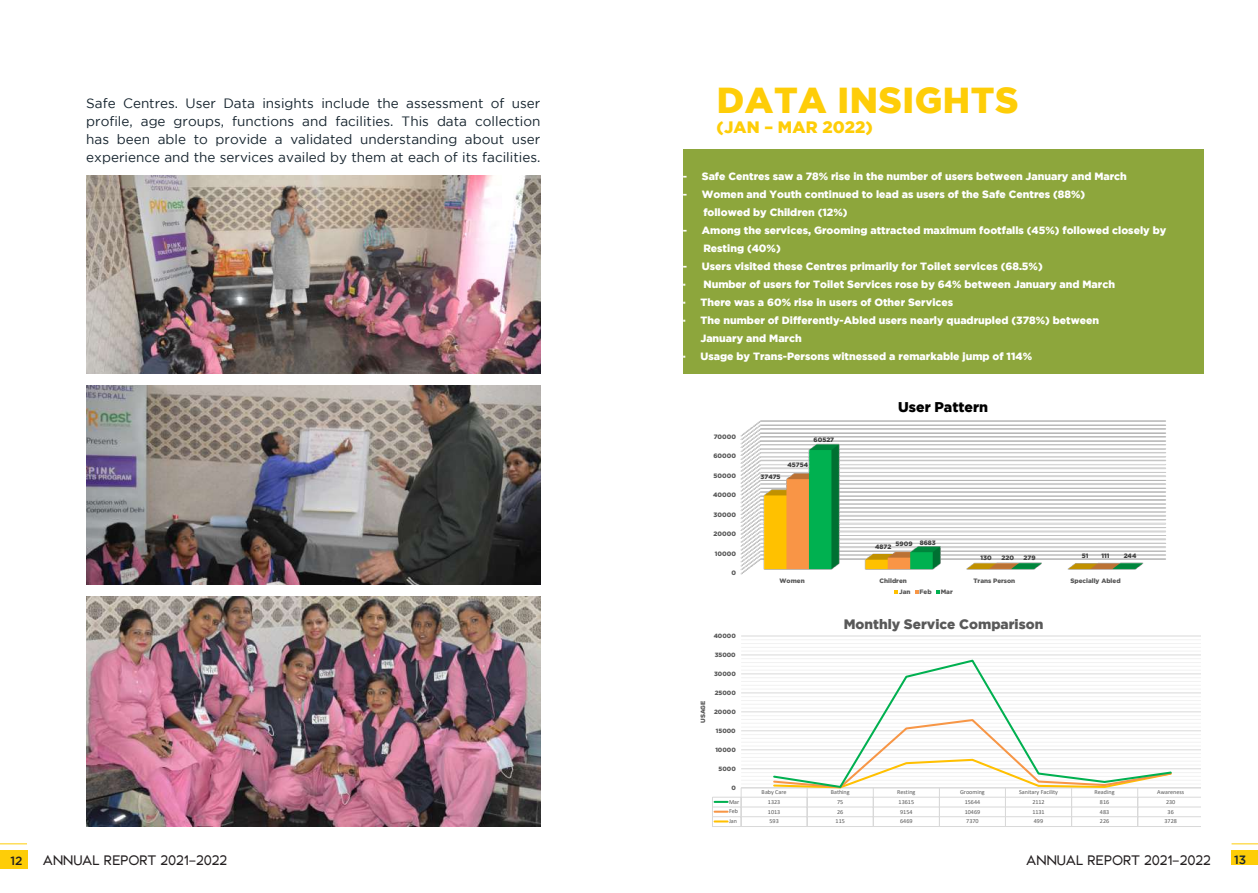
<style>
.page{position:relative;width:1258px;height:893px;background:#fff}
.page>*{position:absolute;margin:0;border:0;box-sizing:border-box;transform-origin:0 0}
.t1{font:900 36px "Gotham";letter-spacing:.015em;color:#fecd08}
.t2{font:900 16.5px "Gotham";letter-spacing:.015em;color:#fecd08}
.t3{font:900 14.1px "Gotham";color:#000}
.t4{font:900 13.65px "Gotham";color:#595959}
.t5{font:13.5px/18px "Gotham";color:#16242e;text-align:justify}
.t6{font:13.5px "Atami";letter-spacing:-.005em;color:#231f20}
.t7{font:500 12px "Gotham";color:#231f20}
.t8{font:500 12px "Gotham";color:#16242e}
.t9{font:900 10.5px/18px "Gotham";color:#fff}
.t10{font:900 6.3px "Gotham";letter-spacing:.005em;color:#595959}
.t11{font:900 6.3px "Gotham";letter-spacing:.005em;color:#404040}
.t12{font:6.15px "Calibri";color:#595959}
.t13{font:900 6.15px "Gotham";letter-spacing:.005em;color:#595959}
</style>
<div class="page">
<div style="left:0;top:849px;width:27px;height:19px;background:#fecd08"></div>
<svg style="left:0;top:843px;width:27px;height:1px"></svg>
<div style="left:1231px;top:849px;width:26px;height:15px;background:#fecd08"></div>
<svg style="left:1231px;top:843px;width:26px;height:1px"></svg>
<img style="left:86px;top:596px;width:454px;height:230px">
<div style="left:682px;top:149px;width:521px;height:225px;background:#8da63c"></div>
<svg style="left:712px;top:635px;width:489px;height:192px"></svg>
<svg style="left:740px;top:420px;width:426px;height:174px"></svg>
<img style="left:86px;top:175px;width:454px;height:199px">
<img style="left:86px;top:385px;width:454px;height:199px">
<p class="t5" style="left:86px;top:94px;width:455px">Safe Centres. User Data insights include the assessment of user profile, age groups, functions and facilities. This data collection has been able to provide a validated understanding about user experience and the services availed by them at each of its facilities.</p>
<h1 class="t1" style="left:716px;top:79px;width:303px">DATA INSIGHTS</h1>
<h2 class="t2" style="left:716px;top:117px;width:158px">(JAN – MAR 2022)</h2>
<p class="t9" style="left:682px;top:167px;width:445px">- Safe Centres saw a 78% rise in the number of users between January and March</p>
<p class="t9" style="left:703px;top:185px;width:383px;text-indent:-20px">- Women and Youth continued to lead as users of the Safe Centres (88%) followed by Children (12%)</p>
<p class="t9" style="left:703px;top:221px;width:464px;text-indent:-20px">- Among the services, Grooming attracted maximum footfalls (45%) followed closely by<br>Resting (40%)</p>
<p class="t9" style="left:682px;top:257px;width:361px">- Users visited these Centres primarily for Toilet services (68.5%)</p>
<p class="t9" style="left:682px;top:275px;width:433px">· Number of users for Toilet Services rose by 64% between January and March</p>
<p class="t9" style="left:682px;top:293px;width:272px">· There was a 60% rise in users of Other Services</p>
<p class="t9" style="left:682px;top:311px;width:417px">· The number of Differently-Abled users nearly quadrupled (378%) between</p>
<p class="t9" style="left:700px;top:329px;width:103px">January and March</p>
<p class="t9" style="left:682px;top:347px;width:350px">· Usage by Trans-Persons witnessed a remarkable jump of 114%</p>
<p class="t10" style="left:713px;top:432px;width:24px">70000</p>
<p class="t10" style="left:713px;top:452px;width:24px">60000</p>
<p class="t10" style="left:713px;top:471px;width:24px">50000</p>
<p class="t10" style="left:713px;top:491px;width:24px">40000</p>
<p class="t10" style="left:713px;top:510px;width:24px">30000</p>
<p class="t10" style="left:713px;top:530px;width:24px">20000</p>
<p class="t10" style="left:714px;top:549px;width:23px">10000</p>
<p class="t10" style="left:731px;top:569px;width:6px">0</p>
<p class="t11" style="left:813px;top:436px;width:22px">60527</p>
<p class="t11" style="left:787px;top:461px;width:22px">45754</p>
<p class="t11" style="left:760px;top:473px;width:22px">37475</p>
<h3 class="t3" style="left:898px;top:398px;width:91px">User Pattern</h3>
<p class="t11" style="left:919px;top:539px;width:18px">8683</p>
<p class="t11" style="left:895px;top:540px;width:19px">5909</p>
<p class="t11" style="left:875px;top:543px;width:18px">4872</p>
<p class="t11" style="left:1001px;top:554px;width:14px">220</p>
<p class="t11" style="left:1101px;top:552px;width:10px">111</p>
<p class="t11" style="left:1023px;top:554px;width:14px">279</p>
<p class="t11" style="left:1123px;top:552px;width:14px">244</p>
<p class="t11" style="left:980px;top:554px;width:13px">130</p>
<p class="t11" style="left:1081px;top:552px;width:8px">51</p>
<p class="t10" style="left:779px;top:577px;width:27px">Women</p>
<p class="t10" style="left:879px;top:577px;width:29px">Children</p>
<p class="t10" style="left:973px;top:577px;width:43px">Trans Person</p>
<p class="t10" style="left:1070px;top:577px;width:52px">Specially Abled</p>
<p class="t10" style="left:899px;top:588px;width:13px">Jan</p>
<p class="t10" style="left:919px;top:588px;width:14px">Feb</p>
<p class="t10" style="left:940px;top:588px;width:13px">Mar</p>
<p class="t13" style="left:699px;top:722px;width:24px;rotate:-90deg">USAGE</p>
<p class="t13" style="left:713px;top:632px;width:24px">40000</p>
<p class="t13" style="left:714px;top:651px;width:23px">35000</p>
<p class="t13" style="left:714px;top:670px;width:23px">30000</p>
<p class="t13" style="left:714px;top:689px;width:23px">25000</p>
<p class="t13" style="left:714px;top:708px;width:23px">20000</p>
<p class="t13" style="left:715px;top:727px;width:21px">15000</p>
<p class="t13" style="left:715px;top:745px;width:22px">10000</p>
<p class="t13" style="left:718px;top:764px;width:19px">5000</p>
<p class="t13" style="left:731px;top:783px;width:6px">0</p>
<h3 class="t4" style="left:843px;top:616px;width:201px">Monthly Service Comparison</h3>
<p class="t12" style="left:761px;top:787px;width:26px">Baby Care</p>
<p class="t12" style="left:830px;top:787px;width:21px">Bathing</p>
<p class="t12" style="left:897px;top:787px;width:20px">Resting</p>
<p class="t12" style="left:959px;top:787px;width:26px">Grooming</p>
<p class="t12" style="left:1018px;top:787px;width:40px">Sanitary Facility</p>
<p class="t12" style="left:1094px;top:787px;width:22px">Reading</p>
<p class="t12" style="left:1156px;top:787px;width:29px">Awareness</p>
<p class="t12" style="left:729px;top:797px;width:12px">Mar</p>
<p class="t12" style="left:767px;top:797px;width:14px">1323</p>
<p class="t12" style="left:837px;top:797px;width:8px">75</p>
<p class="t12" style="left:898px;top:797px;width:17px">13615</p>
<p class="t12" style="left:964px;top:797px;width:17px">15644</p>
<p class="t12" style="left:1032px;top:797px;width:14px">2112</p>
<p class="t12" style="left:1099px;top:797px;width:11px">816</p>
<p class="t12" style="left:1165px;top:797px;width:11px">230</p>
<p class="t12" style="left:729px;top:806px;width:11px">Feb</p>
<p class="t12" style="left:767px;top:806px;width:14px">1013</p>
<p class="t12" style="left:837px;top:806px;width:8px">26</p>
<p class="t12" style="left:900px;top:806px;width:14px">9154</p>
<p class="t12" style="left:964px;top:806px;width:17px">10469</p>
<p class="t12" style="left:1032px;top:806px;width:14px">1131</p>
<p class="t12" style="left:1099px;top:806px;width:11px">483</p>
<p class="t12" style="left:1167px;top:806px;width:8px">36</p>
<p class="t12" style="left:729px;top:816px;width:10px">Jan</p>
<p class="t12" style="left:769px;top:816px;width:11px">593</p>
<p class="t12" style="left:835px;top:816px;width:11px">115</p>
<p class="t12" style="left:900px;top:816px;width:14px">6469</p>
<p class="t12" style="left:966px;top:816px;width:14px">7370</p>
<p class="t12" style="left:1033px;top:816px;width:11px">499</p>
<p class="t12" style="left:1099px;top:816px;width:11px">226</p>
<p class="t12" style="left:1164px;top:816px;width:14px">3728</p>
<p class="t7" style="left:10px;top:853px;width:14px">12</p>
<p class="t6" style="left:42px;top:851px;width:186px">ANNUAL REPORT 2021-2022</p>
<p class="t6" style="left:1025px;top:851px;width:186px">ANNUAL REPORT 2021-2022</p>
<p class="t8" style="left:1233px;top:852px;width:14px">13</p>
</div>
